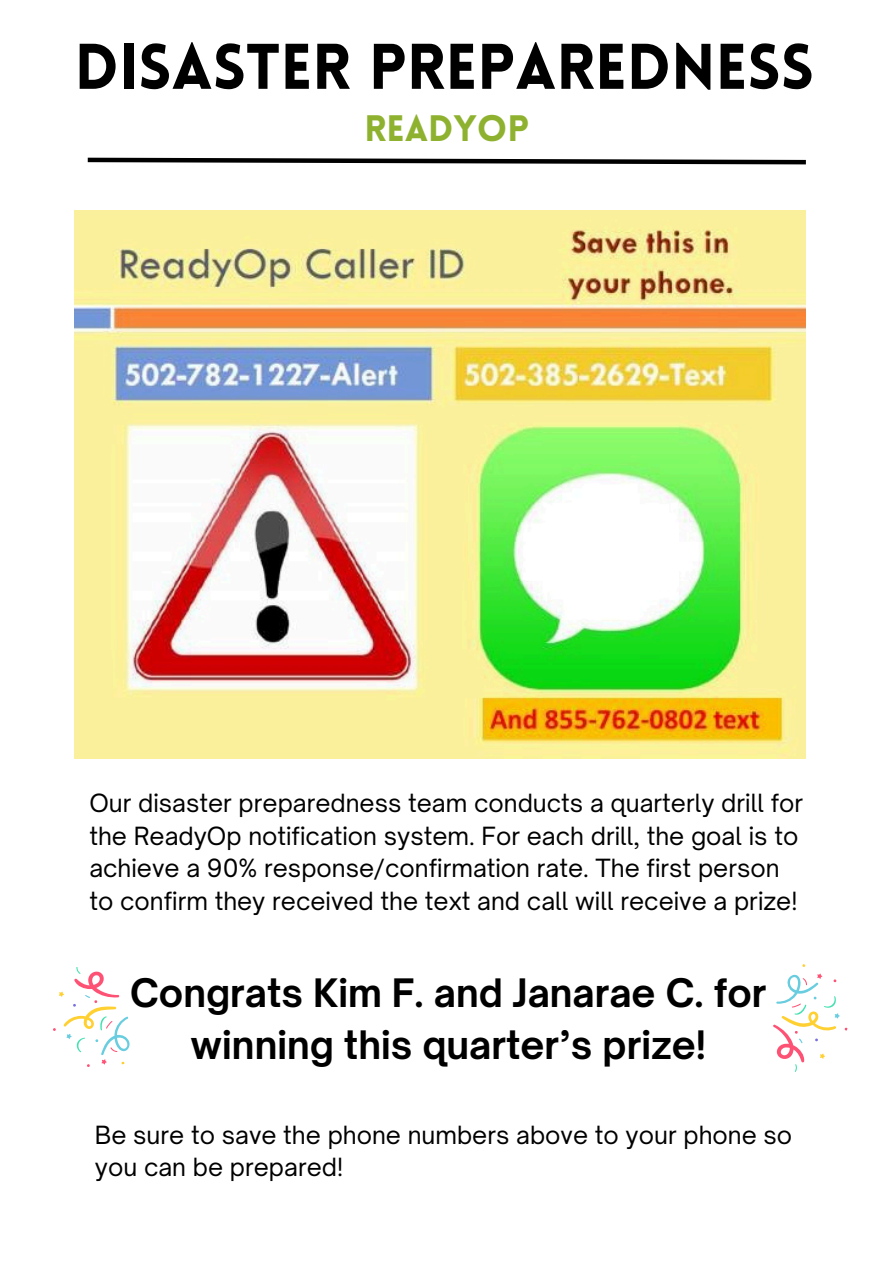
<style>
.page{position:relative;width:894px;height:1264px;background:#fff}
.page>*{position:absolute;margin:0;border:0;box-sizing:border-box;transform-origin:0 0}
.t1{font:900 63px "Lovelo";color:#000}
.t2{font:700 37.5px/51.8px "Open Sauce One";color:#000;text-align:center}
.t3{font:900 36px "Lovelo";color:#8eb22f}
.t4{font:24px/32.7px "Open Sauce One";color:#000}
</style>
<div class="page">
<svg style="left:87px;top:157px;width:719px;height:8px"></svg>
<img style="left:75px;top:210px;width:730px;height:548px">
<svg style="left:53px;top:967px;width:77px;height:100px"></svg>
<svg style="left:773px;top:964px;width:74px;height:108px"></svg>
<h2 class="t1" style="left:75px;top:42px;width:740px">DISASTER PREPAREDNESS</h2>
<p class="t3" style="left:364px;top:114px;width:166px">READYOP</p>
<p class="t4" style="left:89px;top:786px;width:715px">Our disaster preparedness team conducts a quarterly drill for the ReadyOp notification system. For each drill, the goal is to achieve a 90% response/confirmation rate. The first person to confirm they received the text and call will receive a prize!</p>
<p class="t2" style="left:130px;top:966px;width:637px">Congrats Kim F. and Janarae C. for winning this quarter’s prize!</p>
<p class="t4" style="left:95px;top:1118px;width:698px">Be sure to save the phone numbers above to your phone so you can be prepared!</p>
</div>
